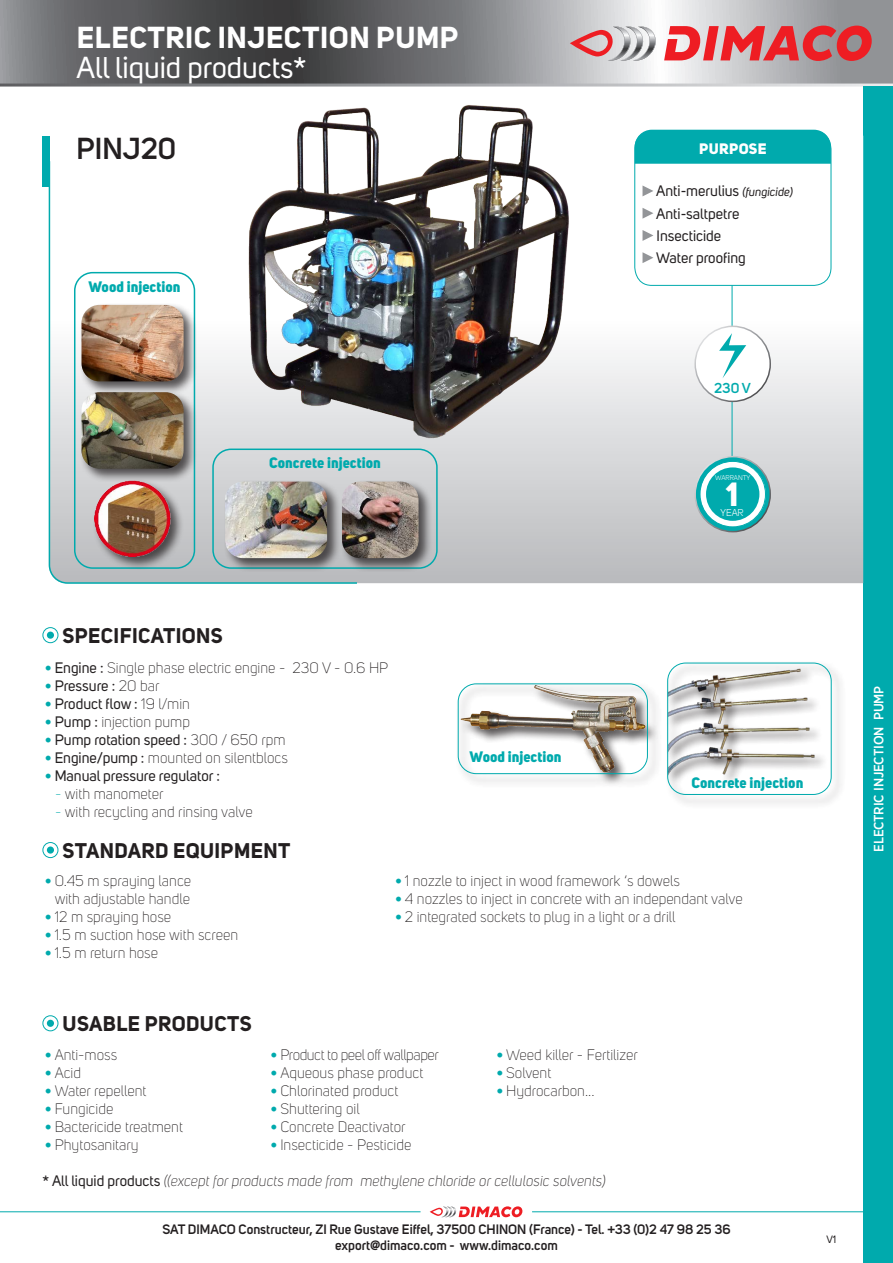
<style>
.page{position:relative;width:893px;height:1263px;background:#fff}
.page>*{position:absolute;margin:0;border:0;box-sizing:border-box;transform-origin:0 0}
.t1{font:800 33.15px "Uni Sans";color:#fff}
.t2{font:700 30px "Uni Sans";letter-spacing:.02em;color:#fff}
.t3{font:30px "Uni Sans";color:#fff}
.t4{font:600 30px "Uni Sans";color:#231f20}
.t5{font:700 21px "Uni Sans";letter-spacing:.02em;color:#231f20}
.t6{font:300 15px/18px "Uni Sans";color:#231f20;text-align:center}
.t7{font:15px "Uni Sans";color:#231f20}
.t8{font:italic 300 15px "Uni Sans";color:#231f20}
.t9{font:800 15px "Uni Sans";color:#00aaad}
.t10{font:300 15px "Uni Sans";letter-spacing:-.03em;color:#231f20}
.t11{font:800 15px "Uni Sans";letter-spacing:.02em;color:#fff}
.t12{font:600 14.25px "Uni Sans";color:#00aaad}
.t13{font:600 13.5px/16.2px "Uni Sans";color:#231f20;text-align:center}
.t14{font:500 13.5px "Gotham Narrow";letter-spacing:-.01em;color:#fff}
.t15{font:10.5px "Uni Sans";color:#231f20}
.t16{font:9.75px "Uni Sans";color:#fff}
.t17{font:6.75px "Uni Sans";color:#fff}
.s1{font-style:italic;font-size:12px}
.s2{font-weight:800;color:#00aaad}
.s3{font-weight:400}
.s4{font-weight:300}
.s5{color:#00aaad}
.s6{font-weight:400;font-style:normal}
</style>
<div class="page">
<svg style="left:0;top:0;width:893px;height:87px;background:#808183"></svg>
<svg style="left:430px;top:1206px;width:92px;height:11px"></svg>
<hr style="left:0;top:1211px;width:421px;height:1px;background:#00aaad">
<hr style="left:532px;top:1211px;width:361px;height:1px;background:#00aaad">
<div style="left:863px;top:87px;width:30px;height:1176px;background:#00aaad"></div>
<svg style="left:664px;top:26px;width:208px;height:35px;background:#d76468"></svg>
<svg style="left:570px;top:27px;width:87px;height:34px;background:#cdb0b3"></svg>
<svg style="left:358px;top:145px;width:505px;height:438px"></svg>
<svg style="left:48px;top:161px;width:310px;height:423px"></svg>
<div style="left:43px;top:136px;width:7px;height:51px;background:#00aaad"></div>
<hr style="left:732px;top:215px;width:1px;height:291px;background:#00aaad">
<svg style="left:695px;top:326px;width:75px;height:75px"></svg>
<div style="left:694px;top:326px;width:77px;height:76px;border:2px solid #fff;border-radius:50%"></div>
<svg style="left:695px;top:457px;width:75px;height:75px"></svg>
<svg style="left:699px;top:461px;width:67px;height:67px"></svg>
<div style="left:706px;top:467px;width:53px;height:54px;background:#00aaad;border-radius:50%"></div>
<div style="left:694px;top:456px;width:77px;height:76px;border:2px solid #fff;border-radius:50%"></div>
<div style="left:635px;top:131px;width:196px;height:154px;background:#fff;border-radius:18px"></div>
<div style="left:634px;top:131px;width:197px;height:155px;border:1px solid #00aaad;border-radius:18px"></div>
<div style="left:635px;top:130px;width:196px;height:34px;background:#00aaad"></div>
<svg style="left:642px;top:185px;width:11px;height:11px"></svg>
<svg style="left:642px;top:208px;width:11px;height:11px"></svg>
<svg style="left:642px;top:230px;width:11px;height:11px"></svg>
<svg style="left:642px;top:252px;width:11px;height:11px"></svg>
<img style="left:245px;top:105px;width:328px;height:337px">
<div style="left:43px;top:627px;width:15px;height:16px;border:1px solid #00aaad;border-radius:50%"></div>
<div style="left:47px;top:632px;width:7px;height:7px;background:#00aaad;border-radius:50%"></div>
<div style="left:43px;top:842px;width:15px;height:16px;border:1px solid #00aaad;border-radius:50%"></div>
<div style="left:47px;top:846px;width:7px;height:8px;background:#00aaad;border-radius:50%"></div>
<div style="left:43px;top:1015px;width:15px;height:16px;border:1px solid #00aaad;border-radius:50%"></div>
<div style="left:47px;top:1020px;width:7px;height:7px;background:#00aaad;border-radius:50%"></div>
<div style="left:456px;top:681px;width:206px;height:107px;background:#231f20;opacity:.75"></div>
<img style="left:458px;top:684px;width:189px;height:90px">
<div style="left:458px;top:683px;width:190px;height:91px;border:1px solid #00aaad;border-radius:18px"></div>
<div style="left:665px;top:660px;width:181px;height:149px;background:#fafafa"></div>
<img style="left:668px;top:665px;width:150px;height:116px">
<div style="left:667px;top:663px;width:165px;height:132px;border:1px solid #00aaad;border-radius:18px"></div>
<div style="left:74px;top:272px;width:121px;height:297px;border:2px solid #00aaad;border-radius:18px"></div>
<div style="left:79px;top:390px;width:119px;height:93px;background:#231f20;opacity:.75"></div>
<img style="left:82px;top:395px;width:102px;height:74px">
<div style="left:79px;top:303px;width:119px;height:92px;background:#231f20;opacity:.75"></div>
<img style="left:82px;top:305px;width:102px;height:76px">
<div style="left:93px;top:478px;width:91px;height:93px;background:#231f20;opacity:.75"></div>
<img style="left:94px;top:480px;width:77px;height:77px">
<div style="left:212px;top:448px;width:226px;height:121px;border:2px solid #00aaad;border-radius:18px"></div>
<div style="left:340px;top:479px;width:93px;height:93px;background:#231f20;opacity:.75"></div>
<img style="left:342px;top:482px;width:76px;height:76px">
<div style="left:223px;top:479px;width:118px;height:93px;background:#231f20;opacity:.75"></div>
<img style="left:225px;top:482px;width:102px;height:76px">
<p class="t2" style="left:77px;top:19px;width:383px">ELECTRIC INJECTION PUMP</p>
<p class="t3" style="left:77px;top:51px;width:231px">All liquid products*</p>
<p class="t4" style="left:77px;top:126px;width:101px">PINJ20</p>
<p class="t9" style="left:89px;top:277px;width:94px">Wood injection</p>
<p class="t9" style="left:269px;top:453px;width:113px">Concrete injection</p>
<p class="t11" style="left:699px;top:139px;width:69px">PURPOSE</p>
<p class="t7" style="left:656px;top:182px;width:138px">Anti-merulius <span class="s1">(fungicide)</span></p>
<p class="t7" style="left:656px;top:205px;width:85px">Anti-saltpetre</p>
<p class="t7" style="left:657px;top:227px;width:66px">Insecticide</p>
<p class="t7" style="left:656px;top:249px;width:91px">Water proofing</p>
<p class="t12" style="left:714px;top:377px;width:38px">230 V</p>
<p class="t17" style="left:715px;top:474px;width:37px">WARRANTY</p>
<p class="t1" style="left:726px;top:473px;width:14px">1</p>
<p class="t16" style="left:721px;top:507px;width:25px">YEAR</p>
<p class="t5" style="left:63px;top:623px;width:162px">SPECIFICATIONS</p>
<p class="t6" style="left:45px;top:658px;width:345px"><span class="s2">•</span> <span class="s3">Engine :</span> Single phase electric engine - 230 V - 0.6 HP</p>
<p class="t7" style="left:45px;top:677px;width:116px"><span class="s2">•</span> Pressure : <span class="s4">20 bar</span></p>
<p class="t7" style="left:45px;top:695px;width:146px"><span class="s2">•</span> Product flow : <span class="s4">19 l/min</span></p>
<p class="t6" style="left:45px;top:712px;width:146px"><span class="s2">•</span> <span class="s3">Pump :</span> injection pump</p>
<p class="t7" style="left:45px;top:731px;width:242px"><span class="s2">•</span> Pump rotation speed : <span class="s4">300 / 650 rpm</span></p>
<p class="t6" style="left:45px;top:748px;width:244px"><span class="s2">•</span> <span class="s3">Engine/pump :</span> mounted on silentblocs</p>
<p class="t7" style="left:45px;top:767px;width:176px"><span class="s2">•</span> Manual pressure regulator :</p>
<p class="t6" style="left:55px;top:784px;width:110px"><span class="s5">-</span> with manometer</p>
<p class="t6" style="left:55px;top:802px;width:199px"><span class="s5">-</span> with recycling and rinsing valve</p>
<p class="t5" style="left:63px;top:837px;width:229px">STANDARD EQUIPMENT</p>
<p class="t9" style="left:470px;top:746px;width:94px">Wood injection</p>
<p class="t9" style="left:691px;top:773px;width:113px">Concrete injection</p>
<p class="t6" style="left:45px;top:872px;width:148px"><span class="s2">•</span> 0.45 m spraying lance with adjustable handle</p>
<p class="t6" style="left:45px;top:908px;width:128px"><span class="s2">•</span> 12 m spraying hose</p>
<p class="t6" style="left:45px;top:926px;width:194px"><span class="s2">•</span> 1.5 m suction hose with screen</p>
<p class="t6" style="left:45px;top:944px;width:114px"><span class="s2">•</span> 1.5 m return hose</p>
<p class="t6" style="left:395px;top:872px;width:286px"><span class="s2">•</span> 1 nozzle to inject in wood framework ‘s dowels</p>
<p class="t6" style="left:395px;top:890px;width:349px"><span class="s2">•</span> 4 nozzles to inject in concrete with an independant valve</p>
<p class="t6" style="left:395px;top:908px;width:282px"><span class="s2">•</span> 2 integrated sockets to plug in a light or a drill</p>
<p class="t5" style="left:63px;top:1011px;width:191px">USABLE PRODUCTS</p>
<p class="t6" style="left:45px;top:1046px;width:74px"><span class="s2">•</span> Anti-moss</p>
<p class="t6" style="left:45px;top:1064px;width:37px"><span class="s2">•</span> Acid</p>
<p class="t6" style="left:45px;top:1082px;width:103px"><span class="s2">•</span> Water repellent</p>
<p class="t6" style="left:45px;top:1100px;width:70px"><span class="s2">•</span> Fungicide</p>
<p class="t6" style="left:45px;top:1118px;width:139px"><span class="s2">•</span> Bactericide treatment</p>
<p class="t6" style="left:45px;top:1136px;width:95px"><span class="s2">•</span> Phytosanitary</p>
<p class="t10" style="left:271px;top:1046px;width:169px"><span class="s2">•</span> Product to peel off wallpaper</p>
<p class="t6" style="left:271px;top:1064px;width:154px"><span class="s2">•</span> Aqueous phase product</p>
<p class="t6" style="left:271px;top:1082px;width:129px"><span class="s2">•</span> Chlorinated product</p>
<p class="t6" style="left:271px;top:1100px;width:90px"><span class="s2">•</span> Shuttering oil</p>
<p class="t6" style="left:271px;top:1118px;width:136px"><span class="s2">•</span> Concrete Deactivator</p>
<p class="t6" style="left:271px;top:1136px;width:142px"><span class="s2">•</span> Insecticide - Pesticide</p>
<p class="t6" style="left:497px;top:1046px;width:143px"><span class="s2">•</span> Weed killer - Fertilizer</p>
<p class="t6" style="left:497px;top:1064px;width:56px"><span class="s2">•</span> Solvent</p>
<p class="t6" style="left:497px;top:1082px;width:99px"><span class="s2">•</span> Hydrocarbon...</p>
<p class="t8" style="left:43px;top:1172px;width:565px"><span class="s6">* All liquid products</span> ((except for products made from methylene chloride or cellulosic solvents)</p>
<p class="t13" style="left:162px;top:1220px;width:569px">SAT DIMACO Constructeur, ZI Rue Gustave Eiffel, 37500 CHINON (France) - Tel. +33 (0)2 47 98 25 36 export@dimaco.com - www.dimaco.com</p>
<p class="t15" style="left:826px;top:1233px;width:11px">V1</p>
<p class="t14" style="left:870px;top:852px;width:168px;rotate:-90deg">ELECTRIC INJECTION PUMP</p>
</div>
